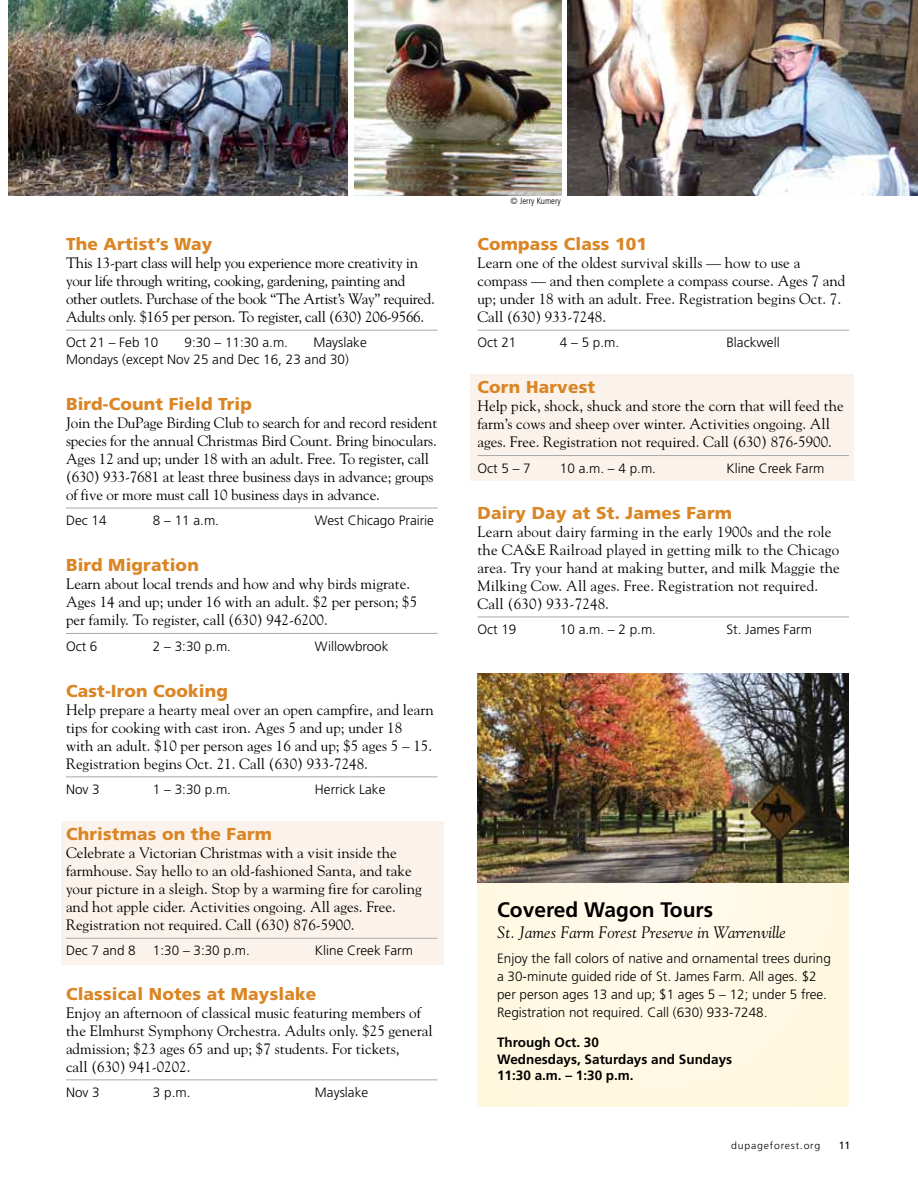
<style>
.page{position:relative;width:918px;height:1188px;background:#fff}
.page>*{position:absolute;margin:0;border:0;box-sizing:border-box;transform-origin:0 0}
.t1{font:700 21px "Frutiger";color:#000}
.t2{font:900 17.25px "Frutiger";letter-spacing:.01em;color:#da8626}
.t3{font:italic 16.5px "Goudy";color:#000}
.t4{font:15px/18px "Goudy";color:#000}
.t5{font:15px/18px "Goudy";letter-spacing:-.02em;color:#000}
.t6{font:300 13.5px/18px "Frutiger";color:#000}
.t7{font:700 13.5px/16.5px "Frutiger";color:#000}
.t8{font:10.5px "Frutiger";color:#000}
.t9{font:300 10.05px "Frutiger";letter-spacing:.075em;color:#000;scale:1.05 1}
.t10{font:300 condensed 9px "Frutiger";color:#000}
</style>
<div class="page">
<div style="left:61px;top:821px;width:382px;height:144px;background:#fbf3eb"></div>
<div style="left:471px;top:374px;width:383px;height:107px;background:#fbf3eb"></div>
<hr style="left:66px;top:330px;width:372px;height:1px;background:#a7a9ac">
<hr style="left:66px;top:508px;width:372px;height:1px;background:#a7a9ac">
<hr style="left:66px;top:633px;width:372px;height:1px;background:#a7a9ac">
<hr style="left:66px;top:777px;width:372px;height:1px;background:#a7a9ac">
<hr style="left:66px;top:938px;width:372px;height:1px;background:#a7a9ac">
<hr style="left:66px;top:1080px;width:372px;height:1px;background:#a7a9ac">
<hr style="left:477px;top:330px;width:372px;height:1px;background:#a7a9ac">
<hr style="left:477px;top:455px;width:372px;height:1px;background:#a7a9ac">
<hr style="left:477px;top:617px;width:372px;height:1px;background:#a7a9ac">
<img style="left:568px;top:0;width:350px;height:196px">
<img style="left:354px;top:0;width:207px;height:196px">
<img style="left:9px;top:0;width:338px;height:196px">
<div style="left:477px;top:673px;width:372px;height:434px;background:#fff8e3"></div>
<img style="left:477px;top:673px;width:372px;height:210px">
<p class="t2" style="left:66px;top:233px;width:148px">The Artist’s Way</p>
<p class="t5" style="left:66px;top:253px;width:370px">This 13-part class will help you experience more creativity in your life through writing, cooking, gardening, painting and other outlets. Purchase of the book “The Artist’s Way” required.<br>Adults only. $165 per person. To register, call (630) 206-9566.</p>
<p class="t6" style="left:66px;top:334px;width:94px">Oct 21 – Feb 10</p>
<p class="t6" style="left:185px;top:334px;width:105px">9:30 – 11:30 a.m.</p>
<p class="t6" style="left:66px;top:335px;width:302px;line-height:16.5px;text-indent:247px">Mayslake<br>Mondays (except Nov 25 and Dec 16, 23 and 30)</p>
<p class="t2" style="left:66px;top:393px;width:188px">Bird-Count Field Trip</p>
<p class="t4" style="left:66px;top:413px;width:373px">Join the DuPage Birding Club to search for and record resident species for the annual Christmas Bird Count. Bring binoculars.<br>Ages 12 and up; under 18 with an adult. Free. To register, call (630) 933-7681 at least three business days in advance; groups of five or more must call 10 business days in advance.</p>
<p class="t6" style="left:66px;top:512px;width:42px">Dec 14</p>
<p class="t6" style="left:153px;top:512px;width:68px">8 – 11 a.m.</p>
<p class="t6" style="left:315px;top:512px;width:121px">West Chicago Prairie</p>
<p class="t2" style="left:66px;top:555px;width:134px">Bird Migration</p>
<p class="t4" style="left:66px;top:575px;width:353px">Learn about local trends and how and why birds migrate.<br>Ages 14 and up; under 16 with an adult. $2 per person; $5 per family. To register, call (630) 942-6200.</p>
<p class="t6" style="left:66px;top:637px;width:33px">Oct 6</p>
<p class="t6" style="left:153px;top:637px;width:80px">2 – 3:30 p.m.</p>
<p class="t6" style="left:315px;top:637px;width:75px">Willowbrook</p>
<p class="t2" style="left:66px;top:680px;width:164px">Cast-Iron Cooking</p>
<p class="t4" style="left:66px;top:700px;width:369px">Help prepare a hearty meal over an open campfire, and learn tips for cooking with cast iron. Ages 5 and up; under 18<br>with an adult. $10 per person ages 16 and up; $5 ages 5 – 15.<br>Registration begins Oct. 21. Call (630) 933-7248.</p>
<p class="t6" style="left:66px;top:781px;width:35px">Nov 3</p>
<p class="t6" style="left:153px;top:781px;width:80px">1 – 3:30 p.m.</p>
<p class="t6" style="left:315px;top:781px;width:72px">Herrick Lake</p>
<p class="t2" style="left:66px;top:824px;width:208px">Christmas on the Farm</p>
<p class="t4" style="left:66px;top:844px;width:357px">Celebrate a Victorian Christmas with a visit inside the farmhouse. Say hello to an old-fashioned Santa, and take your picture in a sleigh. Stop by a warming fire for caroling and hot apple cider. Activities ongoing. All ages. Free.<br>Registration not required. Call (630) 876-5900.</p>
<p class="t6" style="left:66px;top:942px;width:71px">Dec 7 and 8</p>
<p class="t6" style="left:153px;top:942px;width:98px">1:30 – 3:30 p.m.</p>
<p class="t6" style="left:315px;top:942px;width:99px">Kline Creek Farm</p>
<p class="t2" style="left:66px;top:983px;width:252px">Classical Notes at Mayslake</p>
<p class="t4" style="left:66px;top:1003px;width:368px">Enjoy an afternoon of classical music featuring members of the Elmhurst Symphony Orchestra. Adults only. $25 general admission; $23 ages 65 and up; $7 students. For tickets,<br>call (630) 941-0202.</p>
<p class="t6" style="left:66px;top:1084px;width:35px">Nov 3</p>
<p class="t6" style="left:153px;top:1084px;width:39px">3 p.m.</p>
<p class="t6" style="left:315px;top:1084px;width:55px">Mayslake</p>
<p class="t10" style="left:510px;top:196px;width:52px">© Jerry Kumery</p>
<p class="t2" style="left:477px;top:233px;width:171px">Compass Class 101</p>
<p class="t4" style="left:477px;top:253px;width:369px">Learn one of the oldest survival skills — how to use a compass — and then complete a compass course. Ages 7 and up; under 18 with an adult. Free. Registration begins Oct. 7.<br>Call (630) 933-7248.</p>
<p class="t6" style="left:477px;top:334px;width:41px">Oct 21</p>
<p class="t6" style="left:560px;top:334px;width:61px">4 – 5 p.m.</p>
<p class="t6" style="left:726px;top:334px;width:55px">Blackwell</p>
<p class="t2" style="left:477px;top:377px;width:119px">Corn Harvest</p>
<p class="t4" style="left:477px;top:397px;width:368px">Help pick, shock, shuck and store the corn that will feed the farm’s cows and sheep over winter. Activities ongoing. All ages. Free. Registration not required. Call (630) 876-5900.</p>
<p class="t6" style="left:477px;top:459px;width:55px">Oct 5 – 7</p>
<p class="t6" style="left:560px;top:459px;width:98px">10 a.m. – 4 p.m.</p>
<p class="t6" style="left:726px;top:459px;width:99px">Kline Creek Farm</p>
<p class="t2" style="left:477px;top:502px;width:256px">Dairy Day at St. James Farm</p>
<p class="t4" style="left:477px;top:522px;width:364px">Learn about dairy farming in the early 1900s and the role the CA&amp;E Railroad played in getting milk to the Chicago area. Try your hand at making butter, and milk Maggie the Milking Cow. All ages. Free. Registration not required.<br>Call (630) 933-7248.</p>
<p class="t6" style="left:477px;top:621px;width:41px">Oct 19</p>
<p class="t6" style="left:560px;top:621px;width:98px">10 a.m. – 2 p.m.</p>
<p class="t6" style="left:726px;top:621px;width:87px">St. James Farm</p>
<h1 class="t1" style="left:497px;top:898px;width:217px">Covered Wagon Tours</h1>
<p class="t3" style="left:497px;top:923px;width:290px">St. James Farm Forest Preserve in Warrenville</p>
<p class="t6" style="left:497px;top:950px;width:335px">Enjoy the fall colors of native and ornamental trees during a 30-minute guided ride of St. James Farm. All ages. $2 per person ages 13 and up; $1 ages 5 – 12; under 5 free.<br>Registration not required. Call (630) 933-7248.</p>
<p class="t7" style="left:497px;top:1034px;width:237px">Through Oct. 30<br>Wednesdays, Saturdays and Sundays<br>11:30 a.m. – 1:30 p.m.</p>
<p class="t9" style="left:731px;top:1140px;width:86px">dupageforest.org</p>
<p class="t8" style="left:839px;top:1139px;width:13px">11</p>
</div>
